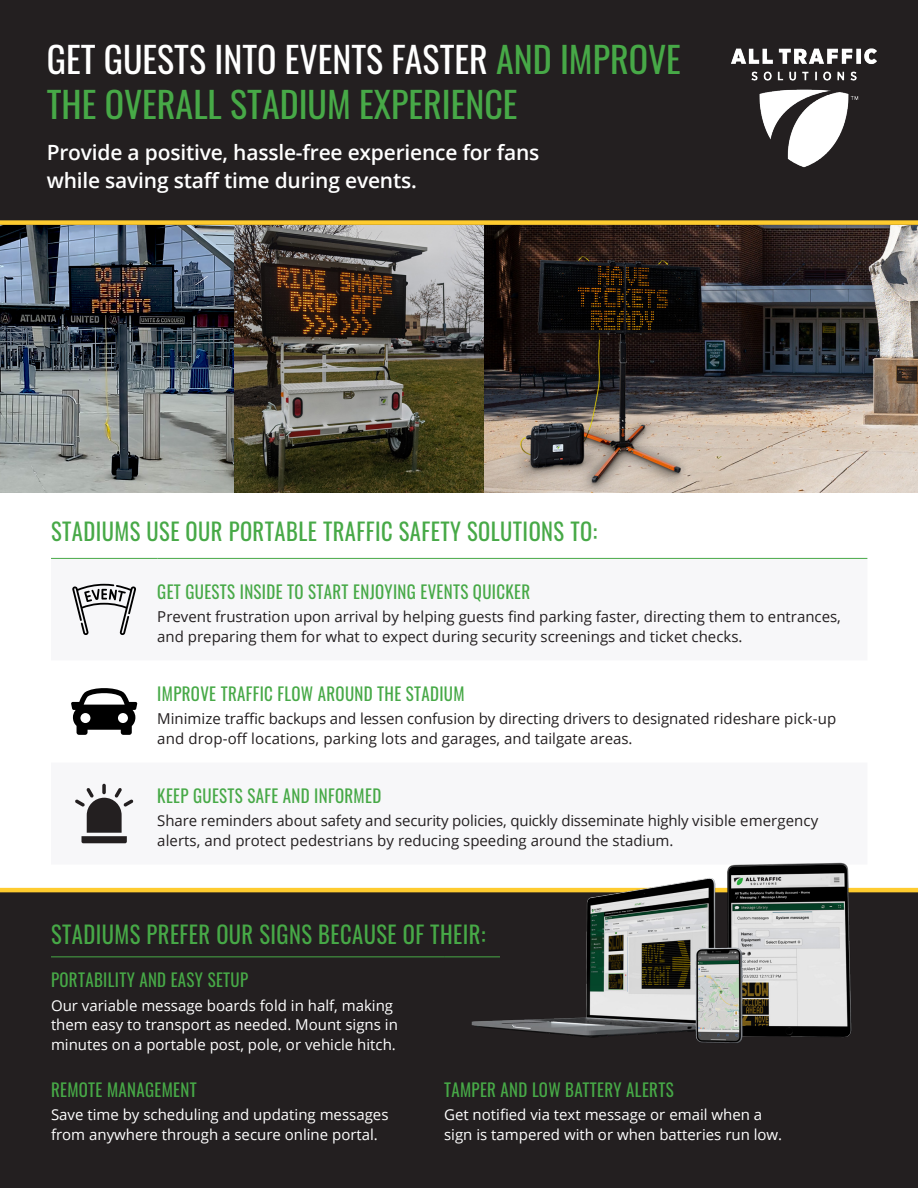
<style>
.page{position:relative;width:918px;height:1188px;background:#fff}
.page>*{position:absolute;margin:0;border:0;box-sizing:border-box;transform-origin:0 0}
.t1{font:36px/45px "Oswald";color:#47a947}
.t2{font:24px "Oswald";letter-spacing:.02em;color:#47a947;scale:.94 1}
.H4_Subheading{font:600 21px/28.5px "Open Sans";letter-spacing:-.01em;color:#fff}
.t3{font:18px "Oswald";letter-spacing:.02em;color:#47a947;scale:.94 1}
.Body_Copy_White{font:15px/19.5px "Open Sans";color:#231f20}
.Body_Copy_White-2{font:15px/19.5px "Open Sans";color:#fff}
.BodyCopy{font:15px/19.5px "Open Sans";color:#231f20}
.s1{color:#fff}
</style>
<div class="page">
<img style="left:234px;top:225px;width:251px;height:268px">
<img style="left:485px;top:225px;width:433px;height:268px">
<img style="left:0;top:225px;width:234px;height:268px">
<div style="left:0;top:0;width:918px;height:225px;background:#231f20"></div>
<div style="left:0;top:220px;width:918px;height:5px;background:#fecb2f"></div>
<div style="left:0;top:889px;width:918px;height:299px;background:#231f20"></div>
<hr style="left:0;top:888px;width:918px;height:4px;background:#fecb2f">
<img style="left:731px;top:48px;width:146px;height:120px">
<hr style="left:51px;top:558px;width:106px;height:1px;background:#47a947">
<hr style="left:157px;top:558px;width:710px;height:1px;background:#47a947">
<svg style="left:72px;top:584px;width:64px;height:51px"></svg>
<svg style="left:71px;top:688px;width:66px;height:47px"></svg>
<svg style="left:102px;top:784px;width:4px;height:10px"></svg>
<svg style="left:75px;top:788px;width:58px;height:55px"></svg>
<hr style="left:51px;top:956px;width:393px;height:1px;background:#47a947">
<hr style="left:444px;top:956px;width:422px;height:1px;background:#47a947">
<img style="left:456px;top:862px;width:435px;height:181px">
<h1 class="t1" style="left:47px;top:33px;width:636px"><span class="s1">GET GUESTS INTO EVENTS FASTER</span> AND IMPROVE<br>THE OVERALL STADIUM EXPERIENCE</h1>
<p class="H4_Subheading" style="left:47px;top:138px;width:494px">Provide a positive, hassle-free experience for fans while saving staff time during events.</p>
<h2 class="t2" style="left:51px;top:510px;width:583px">STADIUMS USE OUR PORTABLE TRAFFIC SAFETY SOLUTIONS TO:</h2>
<h5 class="t3" style="left:157px;top:575px;width:398px">GET GUESTS INSIDE TO START ENJOYING EVENTS QUICKER</h5>
<p class="BodyCopy" style="left:157px;top:607px;width:685px">Prevent frustration upon arrival by helping guests find parking faster, directing them to entrances, and preparing them for what to expect during security screenings and ticket checks.</p>
<h5 class="t3" style="left:157px;top:677px;width:328px">IMPROVE TRAFFIC FLOW AROUND THE STADIUM</h5>
<p class="Body_Copy_White" style="left:157px;top:709px;width:681px">Minimize traffic backups and lessen confusion by directing drivers to designated rideshare pick-up and drop-off locations, parking lots and garages, and tailgate areas.</p>
<h5 class="t3" style="left:157px;top:779px;width:240px">KEEP GUESTS SAFE AND INFORMED</h5>
<p class="Body_Copy_White" style="left:157px;top:811px;width:662px">Share reminders about safety and security policies, quickly disseminate highly visible emergency alerts, and protect pedestrians by reducing speeding around the stadium.</p>
<h2 class="t2" style="left:51px;top:913px;width:464px">STADIUMS PREFER OUR SIGNS BECAUSE OF THEIR:</h2>
<h5 class="t3" style="left:51px;top:963px;width:211px">PORTABILITY AND EASY SETUP</h5>
<p class="Body_Copy_White-2" style="left:51px;top:995px;width:348px">Our variable message boards fold in half, making them easy to transport as needed. Mount signs in minutes on a portable post, pole, or vehicle hitch.</p>
<h5 class="t3" style="left:51px;top:1073px;width:157px">REMOTE MANAGEMENT</h5>
<p class="Body_Copy_White-2" style="left:51px;top:1105px;width:339px">Save time by scheduling and updating messages from anywhere through a secure online portal.</p>
<h5 class="t3" style="left:444px;top:1073px;width:246px">TAMPER AND LOW BATTERY ALERTS</h5>
<p class="Body_Copy_White-2" style="left:444px;top:1105px;width:340px">Get notified via text message or email when a sign is tampered with or when batteries run low.</p>
</div>
